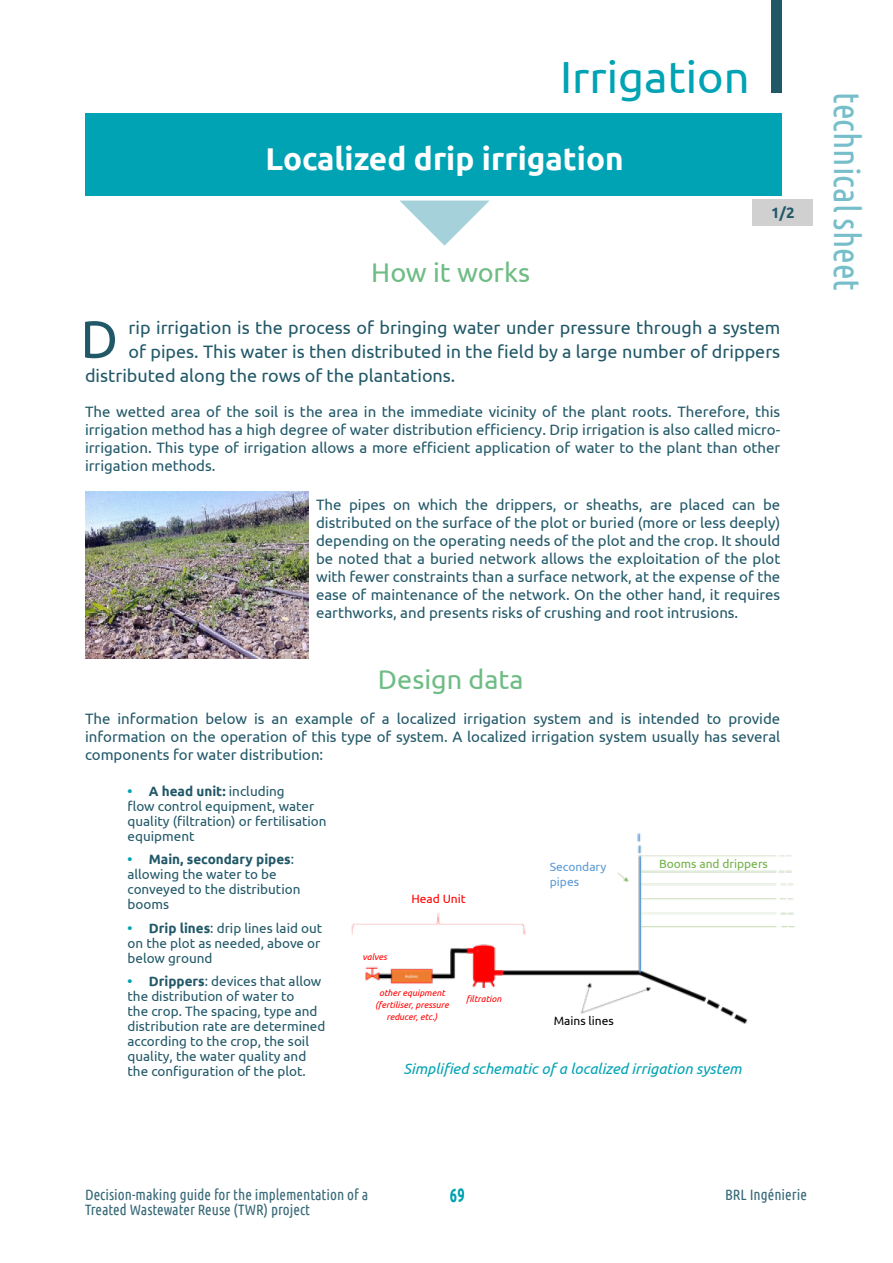
<style>
.page{position:relative;width:893px;height:1263px;background:#fff}
.page>*{position:absolute;margin:0;border:0;box-sizing:border-box;transform-origin:0 0}
.Intro{font:52.65px "Ubuntu";color:#215868}
.t1{font:45px "Ubuntu";color:#00a3b4}
.Titre_2{font:36px "Ubuntu Condensed";color:#76beca}
.t2{font:700 31.5px "Ubuntu";color:#fff}
.t3{font:27px "Ubuntu";color:#6fbc85}
.Intro-2{font:18px "Ubuntu";color:#215868}
.t4{font:18px "Ubuntu Condensed";color:#00a3b4}
.t5{font:15px/18px "Ubuntu";color:#215868;text-align:justify}
.t6{font:15px "Ubuntu Condensed";color:#376977}
.Legende{font:italic 15px "Ubuntu";color:#00a3b4}
.Legende-2{font:700 15px "Ubuntu";color:#215868}
.t7{font:13.5px/15px "Ubuntu";color:#215868}
.Legende-3{font:12px "Ubuntu";color:#72b148}
.Legende-4{font:12px/15px "Ubuntu";color:#5b9ad4}
.Legende-5{font:12px "Ubuntu";color:#000}
.Legende-6{font:12px "Ubuntu";color:#f00}
.Legende-7{font:italic 9px/12px "Ubuntu";color:#f00;text-align:center}
.s1{font-weight:700;color:#00a3b4}
.s2{font-weight:700}
</style>
<div class="page">
<div style="left:772px;top:1px;width:10px;height:92px;background:#215868"></div>
<div style="left:85px;top:114px;width:697px;height:82px;background:#00a3b4"></div>
<svg style="left:400px;top:201px;width:89px;height:45px"></svg>
<img style="left:85px;top:491px;width:223px;height:167px">
<div style="left:752px;top:199px;width:61px;height:27px;background:#d0d0d0"></div>
<img style="left:351px;top:833px;width:444px;height:191px">
<div style="left:399px;top:887px;width:79px;height:23px;background:#fff"></div>
<div style="left:550px;top:853px;width:64px;height:42px;background:#fff"></div>
<div style="left:659px;top:858px;width:127px;height:12px;background:#fff"></div>
<div style="left:554px;top:1016px;width:80px;height:28px;background:#fff"></div>
<div style="left:452px;top:989px;width:64px;height:19px;background:#fff"></div>
<div style="left:343px;top:946px;width:64px;height:20px;background:#fff"></div>
<div style="left:367px;top:989px;width:90px;height:52px;background:#fff"></div>
<h2 class="t1" style="left:560px;top:50px;width:191px">Irrigation</h2>
<p class="t2" style="left:265px;top:140px;width:360px">Localized drip irrigation</p>
<p class="t3" style="left:371px;top:256px;width:160px">How it works</p>
<p class="Legende-2" style="left:771px;top:204px;width:25px">1/2</p>
<p class="Intro" style="left:81px;top:307px;width:39px">D</p>
<p class="Intro-2" style="left:129px;top:317px;width:653px">rip irrigation is the process of bringing water under pressure through a system</p>
<p class="Intro-2" style="left:129px;top:341px;width:653px">of pipes. This water is then distributed in the field by a large number of drippers</p>
<p class="Intro-2" style="left:85px;top:365px;width:372px">distributed along the rows of the plantations.</p>
<p class="t5" style="left:85px;top:402px;width:697px">The wetted area of the soil is the area in the immediate vicinity of the plant roots. Therefore, this irrigation method has a high degree of water distribution efficiency. Drip irrigation is also called micro&shy;irrigation. This type of irrigation allows a more efficient application of water to the plant than other irrigation methods.</p>
<p class="t5" style="left:316px;top:495px;width:466px">The pipes on which the drippers, or sheaths, are placed can be distributed on the surface of the plot or buried (more or less deeply) depending on the operating needs of the plot and the crop. It should be noted that a buried network allows the exploitation of the plot with fewer constraints than a surface network, at the expense of the ease of maintenance of the network. On the other hand, it requires earthworks, and presents risks of crushing and root intrusions.</p>
<p class="t3" style="left:378px;top:663px;width:147px">Design data</p>
<p class="t5" style="left:85px;top:709px;width:697px">The information below is an example of a localized irrigation system and is intended to provide information on the operation of this type of system. A localized irrigation system usually has several components for water distribution:</p>
<p class="t7" style="left:128px;top:783px;width:201px"><span class="s1">•</span> <span class="s2">A head unit:</span> including<br>flow control equipment, water quality (filtration) or fertilisation equipment</p>
<p class="t7" style="left:128px;top:852px;width:174px"><span class="s1">•</span> <span class="s2">Main, secondary pipes</span>: allowing the water to be conveyed to the distribution booms</p>
<p class="t7" style="left:128px;top:920px;width:196px"><span class="s1">•</span> <span class="s2">Drip lines</span>: drip lines laid out on the plot as needed, above or below ground</p>
<p class="t7" style="left:128px;top:974px;width:199px"><span class="s1">•</span> <span class="s2">Drippers</span>: devices that allow the distribution of water to<br>the crop. The spacing, type and distribution rate are determined according to the crop, the soil quality, the water quality and the configuration of the plot.</p>
<p class="Legende-4" style="left:550px;top:859px;width:58px">Secondary pipes</p>
<p class="Legende-3" style="left:659px;top:857px;width:110px">Booms and drippers</p>
<p class="Legende-6" style="left:411px;top:892px;width:56px">Head Unit</p>
<p class="Legende-7" style="left:363px;top:950px;width:26px">valves</p>
<p class="Legende-7" style="left:375px;top:986px;width:75px">other equipment (fertiliser, pressure reducer, etc.)</p>
<p class="Legende-7" style="left:466px;top:992px;width:37px">filtration</p>
<p class="Legende-5" style="left:554px;top:1013px;width:62px">Mains lines</p>
<p class="Legende" style="left:403px;top:1059px;width:340px">Simplified schematic of a localized irrigation system</p>
<p class="Titre_2" style="left:869px;top:92px;width:200px;rotate:90deg">technical sheet</p>
<p class="t4" style="left:449px;top:1183px;width:17px">69</p>
<p class="t6" style="left:85px;top:1185px;width:285px">Decision-making guide for the implementation of a</p>
<p class="t6" style="left:725px;top:1185px;width:83px">BRL Ingénierie</p>
<p class="t6" style="left:85px;top:1200px;width:227px">Treated Wastewater Reuse (TWR) project</p>
</div>
